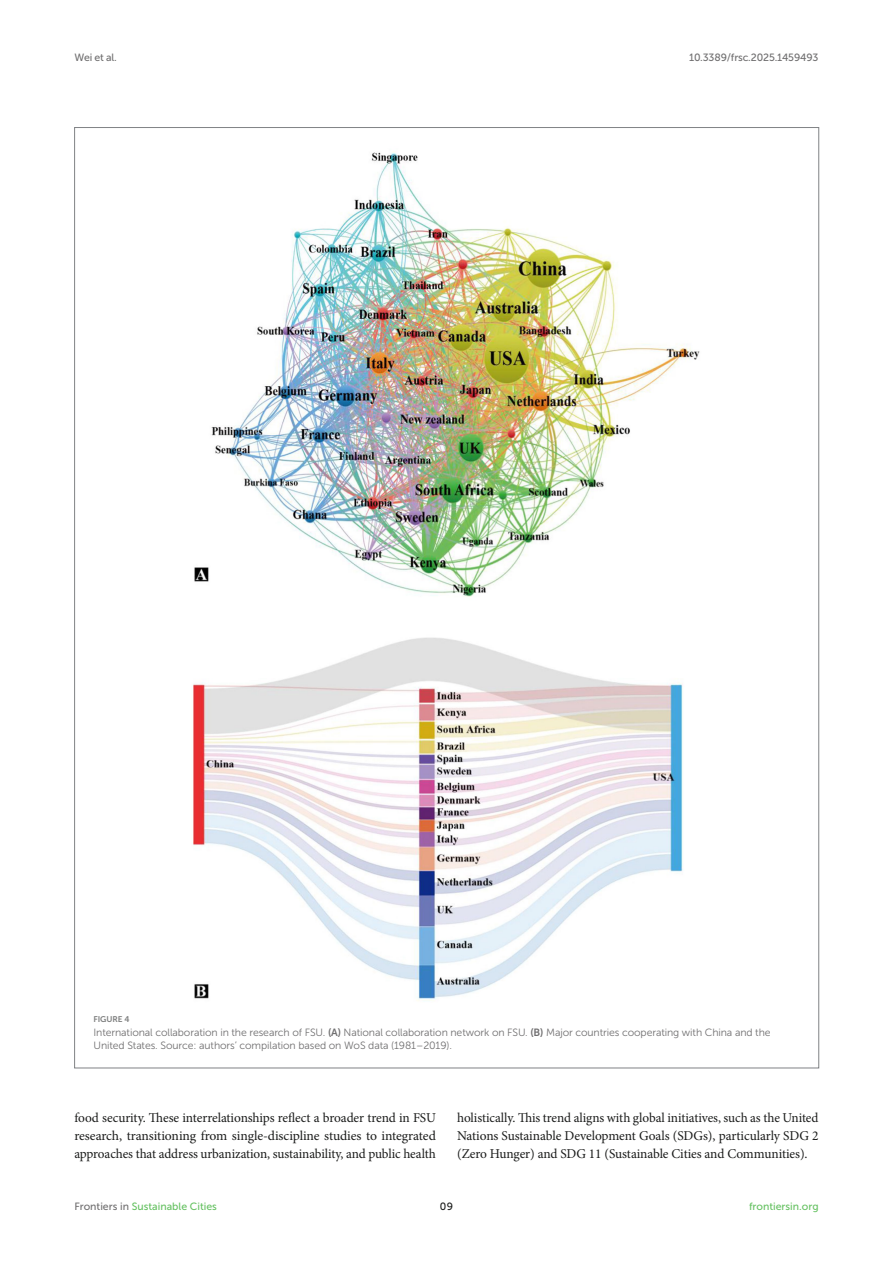
<style>
.page{position:relative;width:893px;height:1263px;background:#fff}
.page>*{position:absolute;margin:0;border:0;box-sizing:border-box;transform-origin:0 0}
.TEXT{font:13.5px/18px "Minion Pro";letter-spacing:-.01em;color:#1b1c1b;text-align:justify}
.FIG_LEG{font:10.5px/13.5px "Museo Sans 300";letter-spacing:-.01em;color:#706f70}
.t1{font:10.5px "Museo Sans 500";color:#65c161}
.t2{font:10.5px "Museo Sans 500";letter-spacing:-.015em;color:#706f70}
.t3{font:10.5px "Museo Sans 500";color:#1b1c1b}
.FIG_HD{font:8.25px "Museo Sans 700";letter-spacing:-.01em;color:#7e7f7f}
.s1{font-family:"Museo Sans 700"}
.s2{color:#706f70}
</style>
<div class="page">
<img style="left:193px;top:151px;width:507px;height:850px">
<p class="t2" style="left:74px;top:51px;width:44px">Wei et al.</p>
<p class="t2" style="left:689px;top:51px;width:131px">10.3389/frsc.2025.1459493</p>
<p class="FIG_HD" style="left:94px;top:1014px;width:37px">FIGURE 4</p>
<p class="FIG_LEG" style="left:94px;top:1025px;width:679px">International collaboration in the research of FSU. <span class="s1">(A)</span> National collaboration network on FSU. <span class="s1">(B)</span> Major countries cooperating with China and the<br>United States. Source: authors’ compilation based on WoS data (1981–2019).</p>
<p class="TEXT" style="left:74px;top:1109px;width:363px">food security. These interrelationships reflect a broader trend in FSU research, transitioning from single-discipline studies to integrated approaches that address urbanization, sustainability, and public health</p>
<p class="TEXT" style="left:457px;top:1109px;width:363px">holistically. This trend aligns with global initiatives, such as the United Nations Sustainable Development Goals (SDGs), particularly SDG 2 (Zero Hunger) and SDG 11 (Sustainable Cities and Communities).</p>
<p class="t1" style="left:74px;top:1200px;width:144px"><span class="s2">Frontiers in</span> Sustainable Cities</p>
<p class="t3" style="left:440px;top:1200px;width:15px">09</p>
<p class="t1" style="left:749px;top:1200px;width:71px">frontiersin.org</p>
</div>
